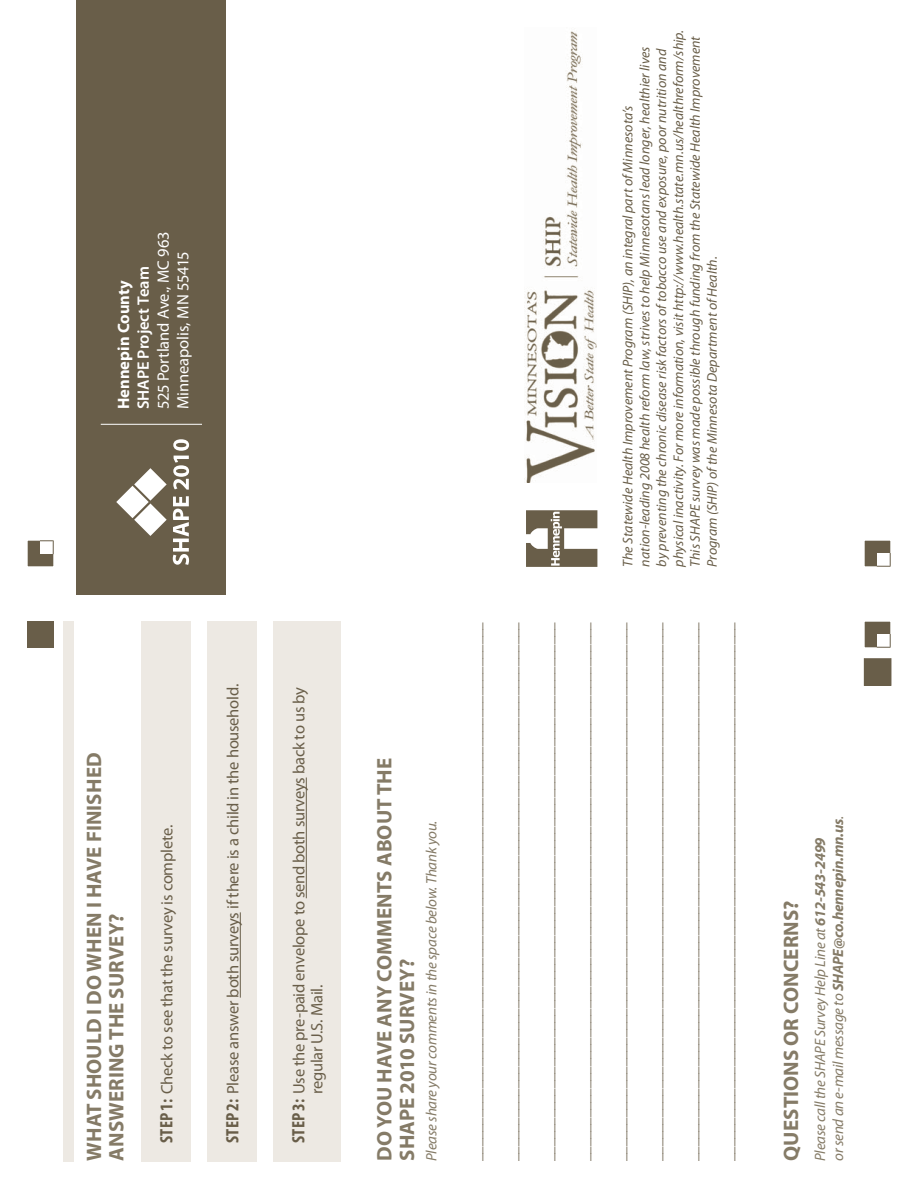
<style>
.page{position:relative;width:918px;height:1188px;background:#fff}
.page>*{position:absolute;margin:0;border:0;box-sizing:border-box;transform-origin:0 0}
.t1{font:700 21px/22.5px "Myriad Pro";letter-spacing:.005em;color:#857b67}
.t2{font:16.5px/18px "Myriad Pro";letter-spacing:-.015em;color:#695e49}
.t3{font:16.5px/19.8px "Myriad Pro";letter-spacing:-.005em;color:#fff}
.t4{font:600 16.5px "Myriad Pro";color:#fff}
.t5{font:700 16.5px "Myriad Pro";color:#fff}
.t6{font:15px "Berkeley";color:#695e49}
.t7{font:italic 15px/18px "Myriad Pro";letter-spacing:-.015em;color:#857b67}
.t8{font:italic 13.95px/16.8px "Myriad Pro";color:#695e49}
.s1{font-weight:700;font-stretch:condensed;font-size:18px}
.s2{font-weight:700}
</style>
<div class="page">
<div style="left:76px;top:0;width:150px;height:594px;background:#695e49"></div>
<img style="left:526px;top:31px;width:70px;height:452px">
<svg style="left:526px;top:510px;width:71px;height:57px"></svg>
<div style="left:864px;top:540px;width:27px;height:27px;background:#695e49"></div>
<div style="left:864px;top:540px;width:27px;height:27px;border:1px solid #fff"></div>
<svg style="left:877px;top:553px;width:14px;height:14px"></svg>
<div style="left:27px;top:540px;width:27px;height:27px;background:#695e49"></div>
<div style="left:27px;top:540px;width:27px;height:27px;border:1px solid #fff"></div>
<svg style="left:40px;top:540px;width:14px;height:14px"></svg>
<svg style="left:116px;top:468px;width:51px;height:68px"></svg>
<svg style="left:173px;top:439px;width:16px;height:126px"></svg>
<hr style="left:101px;top:424px;width:101px;height:1px;background:#fff">
<div style="left:864px;top:659px;width:27px;height:26px;background:#695e49"></div>
<div style="left:864px;top:659px;width:27px;height:27px;border:1px solid #695e49"></div>
<div style="left:864px;top:621px;width:27px;height:27px;background:#695e49"></div>
<div style="left:864px;top:621px;width:27px;height:27px;border:1px solid #fff"></div>
<svg style="left:877px;top:634px;width:14px;height:14px"></svg>
<div style="left:28px;top:622px;width:25px;height:25px;background:#695e49"></div>
<div style="left:27px;top:621px;width:27px;height:27px;border:2px solid #695e49"></div>
<div style="left:63px;top:621px;width:11px;height:540px;background:#ede9e3"></div>
<div style="left:141px;top:621px;width:50px;height:540px;background:#ede9e3"></div>
<div style="left:207px;top:621px;width:50px;height:540px;background:#ede9e3"></div>
<hr style="left:240px;top:912px;width:1px;height:86px;background:#695e49">
<div style="left:273px;top:621px;width:68px;height:540px;background:#ede9e3"></div>
<hr style="left:306px;top:777px;width:1px;height:121px;background:#695e49">
<p class="t3" style="left:154px;top:409px;width:179px;rotate:-90deg">525 Portland Ave., MC 963<br>Minneapolis, MN 55415</p>
<p class="t4" style="left:137px;top:409px;width:145px;rotate:-90deg">SHAPE Project Team</p>
<p class="t5" style="left:114px;top:409px;width:131px;rotate:-90deg">Hennepin County</p>
<h1 class="t1" style="left:83px;top:1161px;width:410px;rotate:-90deg">WHAT SHOULD I DO WHEN I HAVE FINISHED<br>ANSWERING THE SURVEY?</h1>
<p class="t2" style="left:159px;top:1143px;width:319px;rotate:-90deg"><span class="s1">STEP 1:</span> Check to see that the survey is complete.</p>
<p class="t2" style="left:225px;top:1143px;width:460px;rotate:-90deg"><span class="s1">STEP 2:</span> Please answer both surveys if there is a child in the household.</p>
<p class="t2" style="left:291px;top:1094px;width:409px;text-indent:-49px;rotate:-90deg"><span class="s1">STEP 3:</span> Use the pre-paid envelope to send both surveys back to us by regular U.S. Mail.</p>
<h1 class="t1" style="left:373px;top:1161px;width:405px;rotate:-90deg">DO YOU HAVE ANY COMMENTS ABOUT THE<br>SHAPE 2010 SURVEY?</h1>
<p class="t7" style="left:424px;top:1161px;width:342px;rotate:-90deg">Please share your comments in the space below. Thank you.</p>
<p class="t8" style="left:620px;top:567px;width:539px;rotate:-90deg">The Statewide Health Improvement Program (SHIP), an integral part of Minnesota’s nation-leading 2008 health reform law, strives to help Minnesotans lead longer, healthier lives by preventing the chronic disease risk factors of tobacco use and exposure, poor nutrition and physical inactivity. For more information, visit http://www.health.state.mn.us/healthreform/ship.<br>This SHAPE survey was made possible through funding from the Statewide Health Improvement Program (SHIP) of the Minnesota Department of Health.</p>
<p class="t6" style="left:471px;top:1161px;width:540px;rotate:-90deg">__________________________________________________________________________</p>
<p class="t6" style="left:507px;top:1161px;width:540px;rotate:-90deg">__________________________________________________________________________</p>
<p class="t6" style="left:543px;top:1161px;width:540px;rotate:-90deg">__________________________________________________________________________</p>
<p class="t6" style="left:579px;top:1161px;width:540px;rotate:-90deg">__________________________________________________________________________</p>
<p class="t6" style="left:615px;top:1161px;width:540px;rotate:-90deg">__________________________________________________________________________</p>
<p class="t6" style="left:651px;top:1161px;width:540px;rotate:-90deg">__________________________________________________________________________</p>
<p class="t6" style="left:687px;top:1161px;width:540px;rotate:-90deg">__________________________________________________________________________</p>
<p class="t6" style="left:723px;top:1161px;width:540px;rotate:-90deg">__________________________________________________________________________</p>
<h1 class="t1" style="left:780px;top:1161px;width:262px;rotate:-90deg">QUESTIONS OR CONCERNS?</h1>
<p class="t7" style="left:812px;top:1161px;width:347px;rotate:-90deg">Please call the SHAPE Survey Help Line at <span class="s2">612-543-2499<br></span>or send an e-mail message to <span class="s2">SHAPE@co.hennepin.mn.us</span>.</p>
</div>
